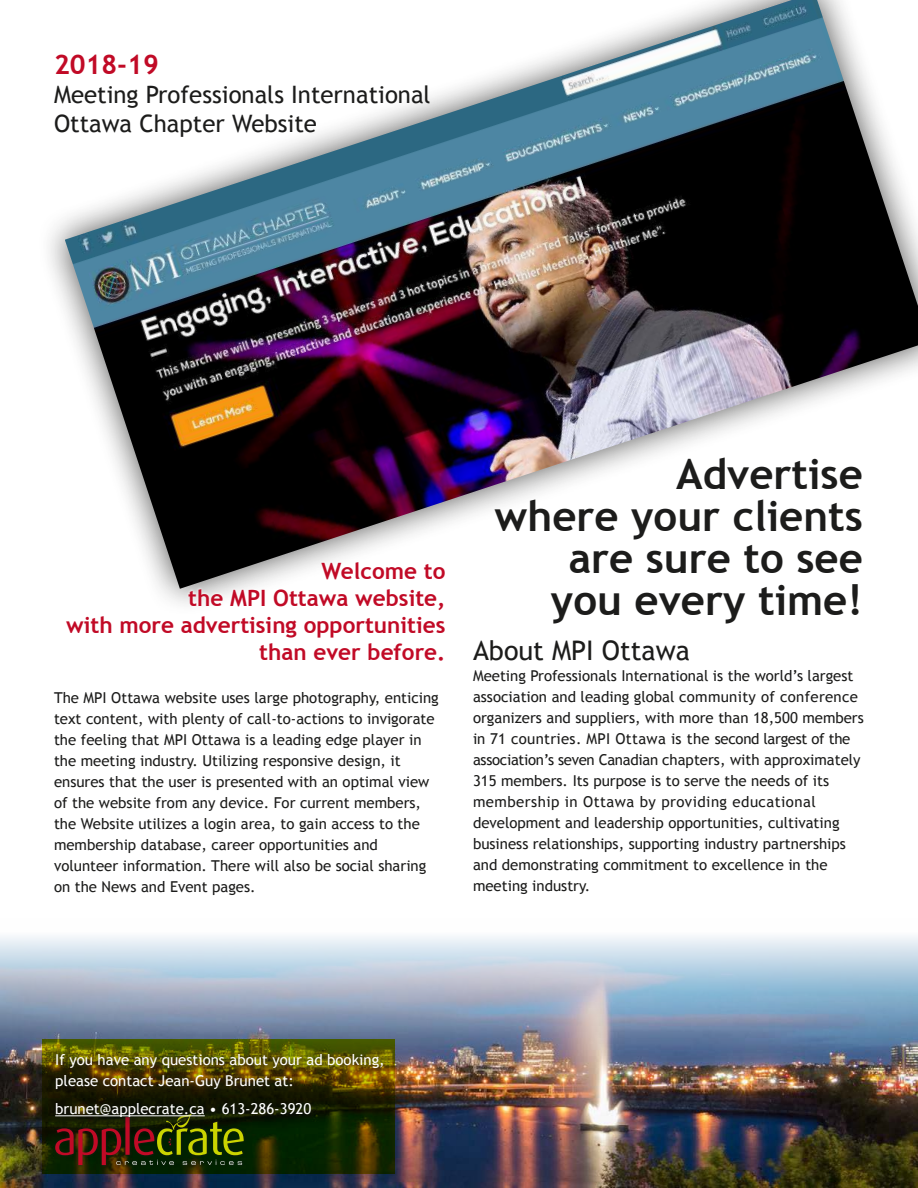
<style>
.page{position:relative;width:918px;height:1188px;background:#fff}
.page>*{position:absolute;margin:0;border:0;box-sizing:border-box;transform-origin:0 0}
.t1{font:700 42px/42px "Trebuchet MS";color:#1c1c1b;text-align:right}
.t2{font:700 27px "Trebuchet MS";color:#c10a26}
.t3{font:24px/28.8px "Trebuchet MS";color:#1c1c1b}
.t4{font:700 22.5px "Trebuchet MS";color:#c10a26}
.t5{font:15px/21px "Trebuchet MS";color:#1c1c1b}
.t6{font:15px/21px "Trebuchet MS";color:#fff}
.s1{font-weight:400;font-size:27px;color:#1c1c1b}
</style>
<div class="page">
<img style="left:0;top:936px;width:918px;height:252px">
<svg style="left:42px;top:1039px;width:352px;height:135px;background:#263500"></svg>
<div style="left:53px;top:1111px;width:193px;height:56px;background:#1c1c1b;opacity:.75"></div>
<svg style="left:55px;top:1126px;width:189px;height:39px;background:#41340a"></svg>
<div style="left:49px;top:1048px;width:343px;height:78px;background:#1c1c1b;opacity:.75"></div>
<hr style="left:55px;top:1115px;width:150px;height:1px;background:#fff">
<img style="left:65px;top:0;width:853px;height:560px">
<h2 class="t2" style="left:54px;top:54px;width:106px">2018-19</h2>
<h3 class="t3" style="left:54px;top:81px;width:378px">Meeting Professionals International<br>Ottawa Chapter Website</h3>
<h1 class="t1" style="left:495px;top:457px;width:370px">Advertise<br>where your clients are sure to see you every time!</h1>
<h3 class="t4" style="left:322px;top:562px;width:125px">Welcome to</h3>
<h3 class="t4" style="left:188px;top:589px;width:259px">the MPI Ottawa website,</h3>
<h3 class="t4" style="left:66px;top:616px;width:381px">with more advertising opportunities</h3>
<h3 class="t4" style="left:259px;top:643px;width:432px">than ever before. <span class="s1">About MPI Ottawa</span></h3>
<p class="t5" style="left:473px;top:666px;width:392px">Meeting Professionals International is the world’s largest association and leading global community of conference organizers and suppliers, with more than 18,500 members in 71 countries. MPI Ottawa is the second largest of the association’s seven Canadian chapters, with approximately 315 members. Its purpose is to serve the needs of its membership in Ottawa by providing educational development and leadership opportunities, cultivating business relationships, supporting industry partnerships and demonstrating commitment to excellence in the meeting industry.</p>
<p class="t5" style="left:54px;top:688px;width:386px">The MPI Ottawa website uses large photography, enticing text content, with plenty of call-to-actions to invigorate the feeling that MPI Ottawa is a leading edge player in the meeting industry. Utilizing responsive design, it ensures that the user is presented with an optimal view of the website from any device. For current members, the Website utilizes a login area, to gain access to the membership database, career opportunities and volunteer information. There will also be social sharing on the News and Event pages.</p>
<p class="t6" style="left:55px;top:1050px;width:331px">If you have any questions about your ad booking, please contact Jean-Guy Brunet at:</p>
<p class="t6" style="left:55px;top:1099px;width:258px">brunet@applecrate.ca • 613-286-3920</p>
</div>
